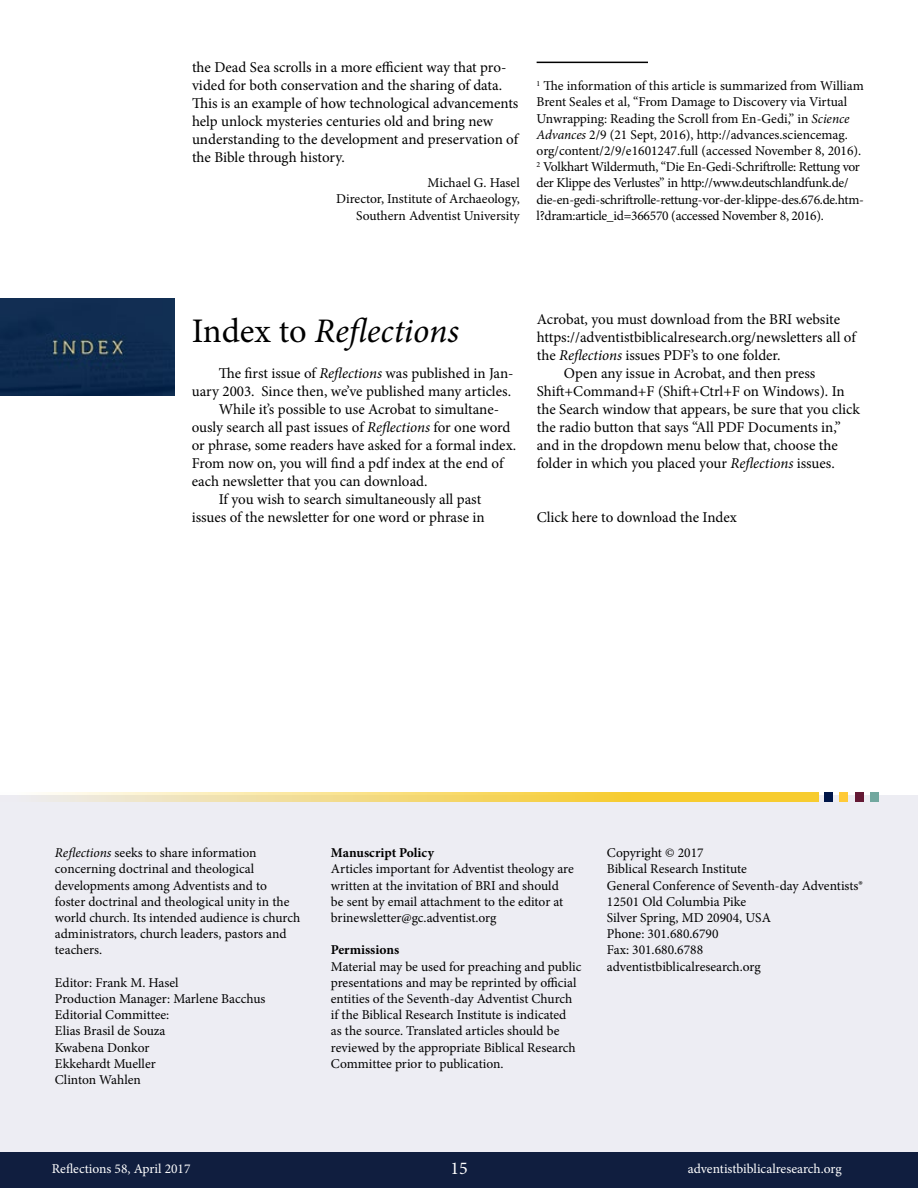
<style>
.page{position:relative;width:918px;height:1188px;background:#fff}
.page>*{position:absolute;margin:0;border:0;box-sizing:border-box;transform-origin:0 0}
.t1{font:italic 34.5px "Minion Pro";letter-spacing:-.005em;color:#000}
.t2{font:18px "Minion Pro";color:#fff}
.t3{font:15px/18px "Minion Pro";letter-spacing:-.005em;color:#000}
.t4{font:13.5px/16.2px "Minion Pro";letter-spacing:-.005em;color:#000}
.t5{font:13.5px "Minion Pro";color:#fff}
.t6{font:700 13.5px "Minion Pro";color:#000}
.s1{font-style:italic}
.s2{font-style:normal}
</style>
<div class="page">
<div style="left:0;top:1151px;width:918px;height:37px;background:#101e3f"></div>
<hr style="left:537px;top:62px;width:111px;height:1px;background:#000">
<div style="left:0;top:795px;width:917px;height:356px;background:#ededf3"></div>
<div style="left:871px;top:792px;width:8px;height:10px;background:#72a89f"></div>
<div style="left:855px;top:792px;width:8px;height:10px;background:#641934"></div>
<div style="left:839px;top:792px;width:9px;height:10px;background:#ffca38"></div>
<div style="left:825px;top:792px;width:8px;height:10px;background:#001648"></div>
<svg style="left:43px;top:792px;width:776px;height:10px;background:#f4d976"></svg>
<img style="left:0;top:299px;width:174px;height:96px">
<p class="t3" style="left:192px;top:58px;width:328px">the Dead Sea scrolls in a more efficient way that pro&shy;vided for both conservation and the sharing of data.<br>This is an example of how technological advancements help unlock mysteries centuries old and bring new understanding to the development and preservation of the Bible through history.</p>
<p class="t4" style="left:336px;top:175px;width:185px;text-align:right">Michael G. Hasel<br>Director, Institute of Archaeology,<br>Southern Adventist University</p>
<p class="t4" style="left:537px;top:78px;width:329px"><sup>1</sup> The information of this article is summarized from William Brent Seales et al, “From Damage to Discovery via Virtual Unwrapping: Reading the Scroll from En-Gedi,” in <span class="s1">Science Advances</span> 2/9 (21 Sept, 2016), http://advances.sciencemag. org/content/2/9/e1601247.full (accessed November 8, 2016).<br><sup>2</sup> Volkhart Wildermuth, “Die En-Gedi-Schriftrolle: Rettung vor der Klippe des Verlustes” in http://www.deutschlandfunk.de/ die-en-gedi-schriftrolle-rettung-vor-der-klippe-des.676.de.htm&shy;l?dram:article_id=366570 (accessed November 8, 2016).</p>
<h1 class="t1" style="left:192px;top:307px;width:269px"><span class="s2">Index to</span> Reflections</h1>
<p class="t3" style="left:219px;top:364px;width:296px">The first issue of <span class="s1">Reflections</span> was published in Jan-</p>
<p class="t3" style="left:192px;top:382px;width:321px">uary 2003. Since then, we’ve published many articles.</p>
<p class="t3" style="left:219px;top:400px;width:282px">While it’s possible to use Acrobat to simultane-</p>
<p class="t3" style="left:192px;top:418px;width:320px">ously search all past issues of <span class="s1">Reflections</span> for one word</p>
<p class="t3" style="left:192px;top:436px;width:326px">or phrase, some readers have asked for a formal index.</p>
<p class="t3" style="left:192px;top:454px;width:313px">From now on, you will find a pdf index at the end of</p>
<p class="t3" style="left:192px;top:472px;width:237px">each newsletter that you can download.</p>
<p class="t3" style="left:219px;top:490px;width:264px">If you wish to search simultaneously all past</p>
<p class="t3" style="left:192px;top:508px;width:294px">issues of the newsletter for one word or phrase in</p>
<p class="t3" style="left:537px;top:310px;width:305px">Acrobat, you must download from the BRI website</p>
<p class="t3" style="left:537px;top:328px;width:321px">https://adventistbiblicalresearch.org/newsletters all of</p>
<p class="t3" style="left:537px;top:346px;width:245px">the <span class="s1">Reflections</span> issues PDF’s to one folder.</p>
<p class="t3" style="left:564px;top:364px;width:253px">Open any issue in Acrobat, and then press</p>
<p class="t3" style="left:537px;top:382px;width:310px">Shift+Command+F (Shift+Ctrl+F on Windows). In</p>
<p class="t3" style="left:537px;top:400px;width:325px">the Search window that appears, be sure that you click</p>
<p class="t3" style="left:537px;top:418px;width:306px">the radio button that says “All PDF Documents in,”</p>
<p class="t3" style="left:537px;top:436px;width:303px">and in the dropdown menu below that, choose the</p>
<p class="t3" style="left:537px;top:454px;width:300px">folder in which you placed your <span class="s1">Reflections</span> issues.</p>
<p class="t3" style="left:537px;top:508px;width:202px">Click here to download the Index</p>
<p class="t4" style="left:55px;top:845px;width:247px"><span class="s1">Reflections</span> seeks to share information concerning doctrinal and theological developments among Adventists and to foster doctrinal and theological unity in the world church. Its intended audience is church administrators, church leaders, pastors and teachers.</p>
<p class="t4" style="left:55px;top:975px;width:212px">Editor: Frank M. Hasel<br>Production Manager: Marlene Bacchus<br>Editorial Committee:<br>Elias Brasil de Souza<br>Kwabena Donkor<br>Ekkehardt Mueller<br>Clinton Wahlen</p>
<p class="t6" style="left:331px;top:843px;width:105px">Manuscript Policy</p>
<p class="t4" style="left:331px;top:861px;width:244px">Articles important for Adventist theology are written at the invitation of BRI and should be sent by email attachment to the editor at brinewsletter@gc.adventist.org</p>
<p class="t6" style="left:331px;top:941px;width:70px">Permissions</p>
<p class="t4" style="left:331px;top:958px;width:252px">Material may be used for preaching and public presentations and may be reprinted by official entities of the Seventh-day Adventist Church if the Biblical Research Institute is indicated<br>as the source. Translated articles should be reviewed by the appropriate Biblical Research Committee prior to publication.</p>
<p class="t4" style="left:607px;top:845px;width:257px">Copyright © 2017<br>Biblical Research Institute<br>General Conference of Seventh-day Adventists®<br>12501 Old Columbia Pike<br>Silver Spring, MD 20904, USA<br>Phone: 301.680.6790<br>Fax: 301.680.6788<br>adventistbiblicalresearch.org</p>
<p class="t5" style="left:52px;top:1159px;width:140px">Reflections 58, April 2017</p>
<h2 class="t2" style="left:450px;top:1157px;width:19px">15</h2>
<p class="t5" style="left:688px;top:1159px;width:155px">adventistbiblicalresearch.org</p>
</div>
